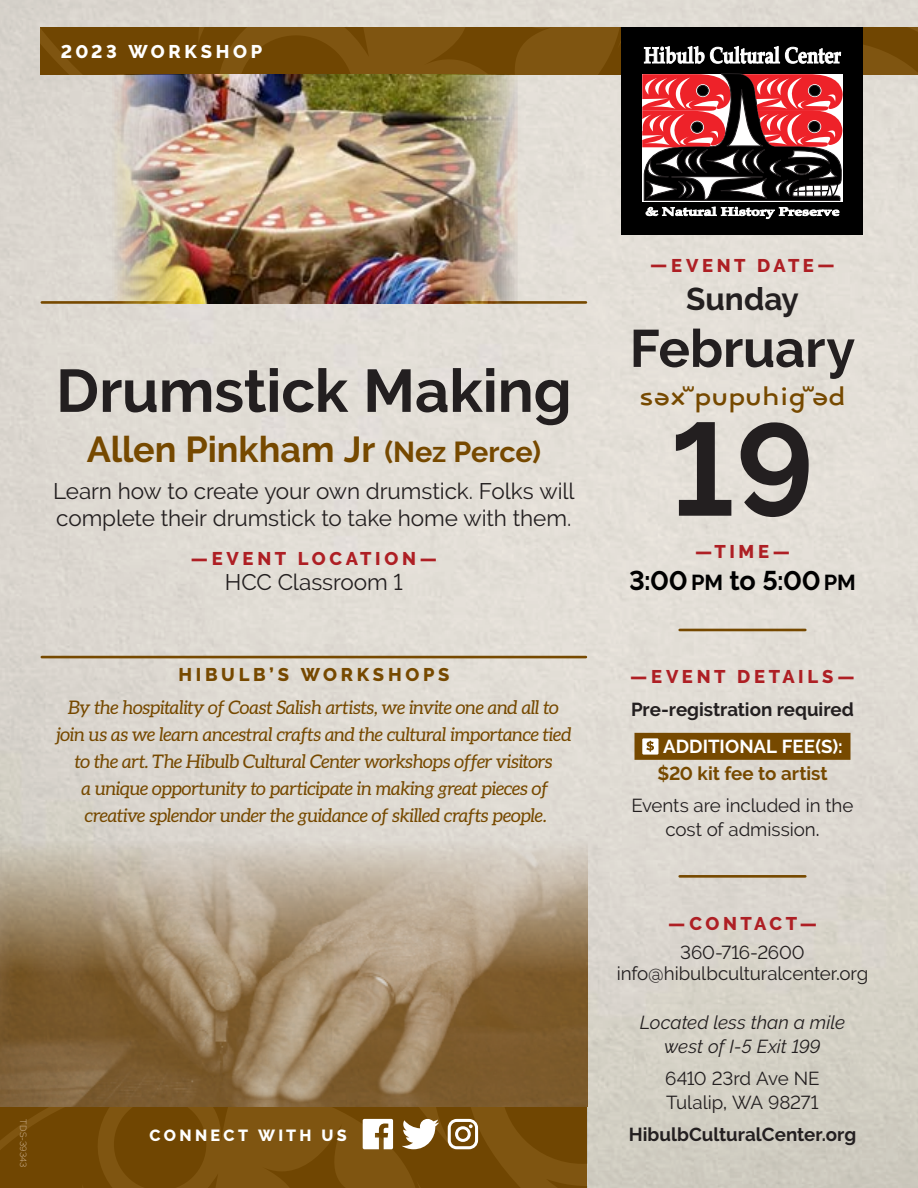
<style>
.page{position:relative;width:918px;height:1188px;background:#fff}
.page>*{position:absolute;margin:0;border:0;box-sizing:border-box;transform-origin:0 0}
.t1{font:700 130.5px "Raleway";color:#231f20}
.t2{font:700 60px "Raleway";letter-spacing:-.005em;color:#231f20}
.t3{font:700 52.5px "Raleway";letter-spacing:-.005em;color:#231f20}
.t4{font:700 36px "Raleway";color:#764900}
.t5{font:31.5px "Lushootseed Sulad";color:#764900}
.t6{font:700 31.5px "Raleway";color:#231f20}
.t7{font:700 27px "Raleway";color:#000}
.t8{font:22.5px/27px "Raleway";letter-spacing:-.005em;color:#231f20}
.t9{font:italic 18.75px/27px "Aleo";letter-spacing:-.02em;color:#764900;text-align:center}
.t10{font:18.75px/24px "Raleway";letter-spacing:-.005em;color:#231f20;text-align:center}
.t11{font:700 18.75px "Raleway";color:#231f20}
.t12{font:italic 18.75px/24px "Raleway";color:#231f20;text-align:center}
.t13{font:700 18.75px "Raleway";letter-spacing:-.005em;color:#fff}
.t14{font:700 18.75px "Raleway";letter-spacing:-.005em;color:#764900}
.t15{font:800 18.3px "Raleway";letter-spacing:.195em;color:#ae1f24}
.t16{font:800 18.3px "Raleway";letter-spacing:.2em;color:#764900}
.t17{font:800 18.3px "Raleway";letter-spacing:.2em;color:#fff}
.t18{font:800 16.2px "Raleway";letter-spacing:.2em;color:#fff}
.t19{font:300 9px "Raleway";letter-spacing:.015em;color:#d0b595}
.s1{font-size:28.8px}
.s2{font-size:21.6px}
.s3{font-weight:500}
</style>
<div class="page">
<div style="left:0;top:0;width:918px;height:1188px;background:linear-gradient(to bottom,#e1dcd6,#d7d3c8)"></div>
<div style="left:622px;top:27px;width:241px;height:208px;background:#000"></div>
<svg style="left:40px;top:27px;width:878px;height:173px"></svg>
<svg style="left:646px;top:207px;width:193px;height:12px"></svg>
<svg style="left:0;top:1107px;width:587px;height:81px;fill:#704602"></svg>
<svg style="left:290px;top:1107px;width:188px;height:44px"></svg>
<hr style="left:42px;top:301px;width:544px;height:3px;background:#764900">
<hr style="left:42px;top:656px;width:544px;height:2px;background:#764900">
<img style="left:0;top:837px;width:587px;height:270px">
<hr style="left:680px;top:875px;width:125px;height:3px;background:#764900">
<hr style="left:680px;top:629px;width:125px;height:2px;background:#764900">
<div style="left:634px;top:733px;width:216px;height:27px;background:#764900"></div>
<svg style="left:642px;top:738px;width:17px;height:17px"></svg>
<img style="left:110px;top:74px;width:408px;height:230px">
<p class="t17" style="left:61px;top:41px;width:203px">2023 WORKSHOP</p>
<h2 class="t2" style="left:56px;top:357px;width:517px">Drumstick Making</h2>
<h3 class="t4" style="left:87px;top:428px;width:456px">Allen Pinkham Jr <span class="s1">(Nez Perce)</span></h3>
<p class="t8" style="left:53px;top:478px;width:523px">Learn how to create your own drumstick. Folks will complete their drumstick to take home with them.</p>
<p class="t15" style="left:191px;top:548px;width:248px">—EVENT LOCATION—</p>
<p class="t8" style="left:225px;top:569px;width:179px">HCC Classroom 1</p>
<p class="t16" style="left:178px;top:665px;width:273px">HIBULB’S WORKSHOPS</p>
<p class="t9" style="left:55px;top:693px;width:518px">By the hospitality of Coast Salish artists, we invite one and all to join us as we learn ancestral crafts and the cultural importance tied to the art. The Hibulb Cultural Center workshops offer visitors<br>a unique opportunity to participate in making great pieces of creative splendor under the guidance of skilled crafts people.</p>
<p class="t19" style="left:29px;top:1119px;width:50px;rotate:90deg">TDS-39343</p>
<p class="t18" style="left:150px;top:1126px;width:199px">CONNECT WITH US</p>
<p class="t15" style="left:650px;top:255px;width:186px">—EVENT DATE—</p>
<h3 class="t6" style="left:686px;top:281px;width:114px">Sunday</h3>
<h3 class="t3" style="left:630px;top:318px;width:227px">February</h3>
<h3 class="t5" style="left:639px;top:381px;width:208px">səxʷpupuhigʷəd</h3>
<h1 class="t1" style="left:670px;top:395px;width:146px">19</h1>
<p class="t15" style="left:695px;top:541px;width:96px">—TIME—</p>
<h3 class="t7" style="left:629px;top:565px;width:228px">3:00 <span class="s2">PM</span> to 5:00 <span class="s2">PM</span></h3>
<p class="t15" style="left:630px;top:667px;width:226px">—EVENT DETAILS—</p>
<p class="t11" style="left:631px;top:698px;width:224px">Pre-registration required</p>
<p class="t13" style="left:663px;top:736px;width:181px">ADDITIONAL FEE(S):</p>
<p class="t14" style="left:657px;top:762px;width:172px">$20 kit fee to artist</p>
<p class="t10" style="left:631px;top:793px;width:224px">Events are included in the cost of admission<span class="s3">.</span></p>
<p class="t15" style="left:668px;top:913px;width:150px">—CONTACT—</p>
<p class="t10" style="left:617px;top:942px;width:253px;line-height:21px">360-716-2600 info@hibulbculturalcenter<span class="s3">.</span>org</p>
<p class="t12" style="left:640px;top:1010px;width:207px">Located less than a mile west of I-5 Exit 199</p>
<p class="t10" style="left:665px;top:1066px;width:156px;text-align:left">6410 23rd Ave NE<br>Tulalip<span class="s3">,</span> WA 98271</p>
<p class="t11" style="left:629px;top:1123px;width:229px">HibulbCulturalCenter.org</p>
</div>
